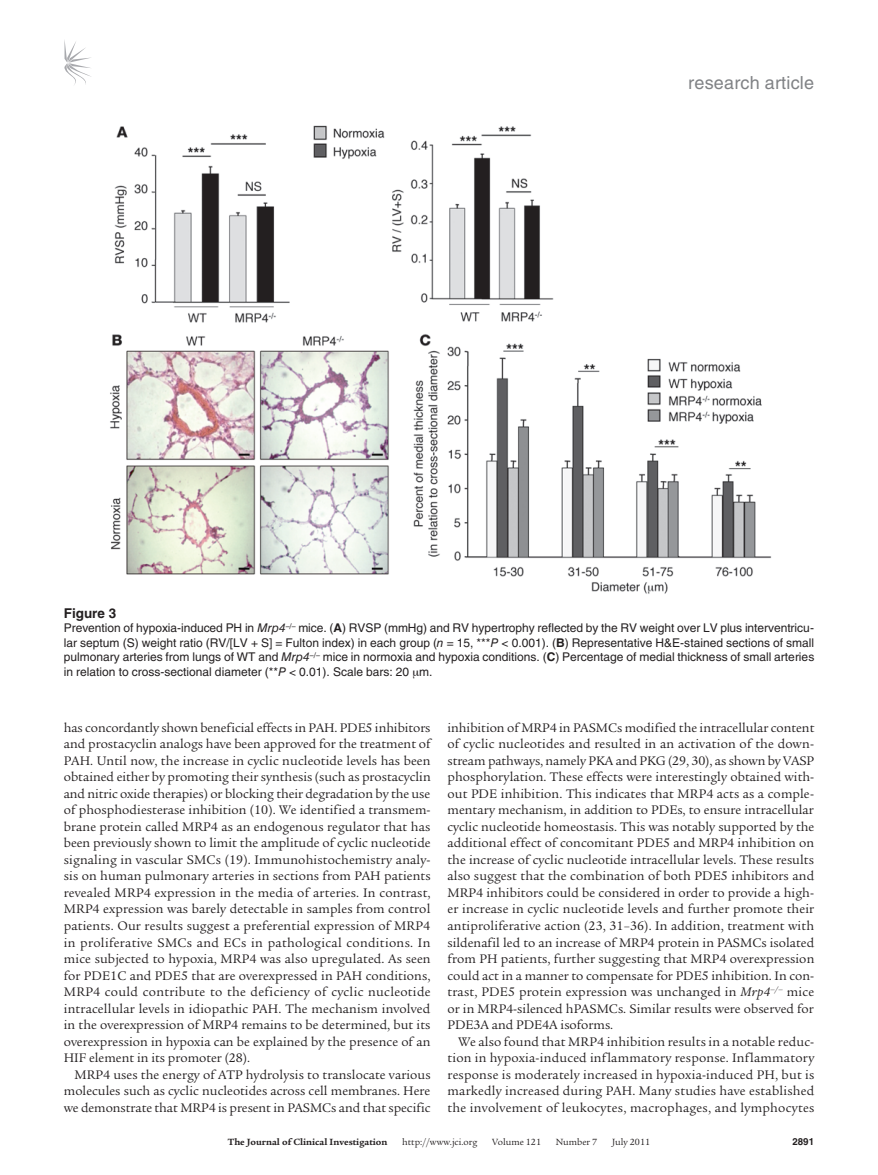
<style>
.page{position:relative;width:878px;height:1175px;background:#fff}
.page>*{position:absolute;margin:0;border:0;box-sizing:border-box;transform-origin:0 0}
.t1{font:18px "Helvetica LT Std";letter-spacing:.01em;color:#808285}
.t2{font:13.5px/16.5px "Legacy Serif Std";color:#231f20;text-align:justify}
.t3{font:700 13.5px "Helvetica LT Std";color:#231f20}
.t4{font:12px/14.7px "Helvetica LT Std";color:#231f20;text-align:justify}
.t5{font:9.75px "Legacy Serif Std";color:#231f20}
.t6{font:700 9.75px "Legacy Serif Std";color:#231f20}
.t7{font:700 9.75px "Helvetica LT Std";color:#231f20}
.s1{font-style:italic}
.s2{font-weight:700}
</style>
<div class="page">
<svg style="left:64px;top:40px;width:27px;height:45px"></svg>
<img style="left:110px;top:125px;width:662px;height:469px">
<h1 class="t1" style="left:688px;top:73px;width:127px">research article</h1>
<p class="t3" style="left:64px;top:604px;width:54px">Figure 3</p>
<p class="t4" style="left:64px;top:620px;width:752px">Prevention of hypoxia-induced PH in <span class="s1">Mrp4</span><sup>–/–</sup> mice. (<span class="s2">A</span>) RVSP (mmHg) and RV hypertrophy reflected by the RV weight over LV plus interventricu&shy;lar septum (S) weight ratio (RV/[LV + S] = Fulton index) in each group (<span class="s1">n</span> = 15, ***<span class="s1">P</span> &lt; 0.001). (<span class="s2">B</span>) Representative H&amp;E-stained sections of small pulmonary arteries from lungs of WT and <span class="s1">Mrp4</span><sup>–/–</sup> mice in normoxia and hypoxia conditions. (<span class="s2">C</span>) Percentage of medial thickness of small arteries in relation to cross-sectional diameter (**<span class="s1">P</span> &lt; 0.01). Scale bars: 20 m.</p>
<p class="t2" style="left:64px;top:719px;width:368px">has concordantly shown beneficial effects in PAH. PDE5 inhibitors and prostacyclin analogs have been approved for the treatment of PAH. Until now, the increase in cyclic nucleotide levels has been obtained either by promoting their synthesis (such as prostacyclin and nitric oxide therapies) or blocking their degradation by the use of phosphodiesterase inhibition (10). We identified a transmem&shy;brane protein called MRP4 as an endogenous regulator that has been previously shown to limit the amplitude of cyclic nucleotide signaling in vascular SMCs (19). Immunohistochemistry analy&shy;sis on human pulmonary arteries in sections from PAH patients revealed MRP4 expression in the media of arteries. In contrast, MRP4 expression was barely detectable in samples from control patients. Our results suggest a preferential expression of MRP4 in proliferative SMCs and ECs in pathological conditions. In mice subjected to hypoxia, MRP4 was also upregulated. As seen for PDE1C and PDE5 that are overexpressed in PAH conditions, MRP4 could contribute to the deficiency of cyclic nucleotide intracellular levels in idiopathic PAH. The mechanism involved in the overexpression of MRP4 remains to be determined, but its overexpression in hypoxia can be explained by the presence of an HIF element in its promoter (28).</p>
<p class="t2" style="left:64px;top:1066px;width:368px;text-indent:11px">MRP4 uses the energy of ATP hydrolysis to translocate various molecules such as cyclic nucleotides across cell membranes. Here we demonstrate that MRP4 is present in PASMCs and that specific</p>
<p class="t2" style="left:447px;top:719px;width:368px">inhibition of MRP4 in PASMCs modified the intracellular content of cyclic nucleotides and resulted in an activation of the down&shy;stream pathways, namely PKA and PKG (29, 30), as shown by VASP phosphorylation. These effects were interestingly obtained with&shy;out PDE inhibition. This indicates that MRP4 acts as a comple&shy;mentary mechanism, in addition to PDEs, to ensure intracellular cyclic nucleotide homeostasis. This was notably supported by the additional effect of concomitant PDE5 and MRP4 inhibition on the increase of cyclic nucleotide intracellular levels. These results also suggest that the combination of both PDE5 inhibitors and MRP4 inhibitors could be considered in order to provide a high&shy;er increase in cyclic nucleotide levels and further promote their antiproliferative action (23, 31–36). In addition, treatment with sildenafil led to an increase of MRP4 protein in PASMCs isolated from PH patients, further suggesting that MRP4 overexpression could act in a manner to compensate for PDE5 inhibition. In con&shy;trast, PDE5 protein expression was unchanged in <span class="s1">Mrp4</span><sup>–/–</sup> mice or in MRP4-silenced hPASMCs. Similar results were observed for PDE3A and PDE4A isoforms.</p>
<p class="t2" style="left:447px;top:1033px;width:368px;text-indent:11px">We also found that MRP4 inhibition results in a notable reduc&shy;tion in hypoxia-induced inflammatory response. Inflammatory response is moderately increased in hypoxia-induced PH, but is markedly increased during PAH. Many studies have established the involvement of leukocytes, macrophages, and lymphocytes</p>
<p class="t6" style="left:228px;top:1135px;width:161px">The Journal of Clinical Investigation</p>
<p class="t5" style="left:402px;top:1136px;width:77px">http://www.jci.org</p>
<p class="t5" style="left:492px;top:1136px;width:50px">Volume 121</p>
<p class="t5" style="left:555px;top:1136px;width:43px">Number 7</p>
<p class="t5" style="left:612px;top:1136px;width:40px">July 2011</p>
<p class="t7" style="left:792px;top:1135px;width:23px">2891</p>
</div>
